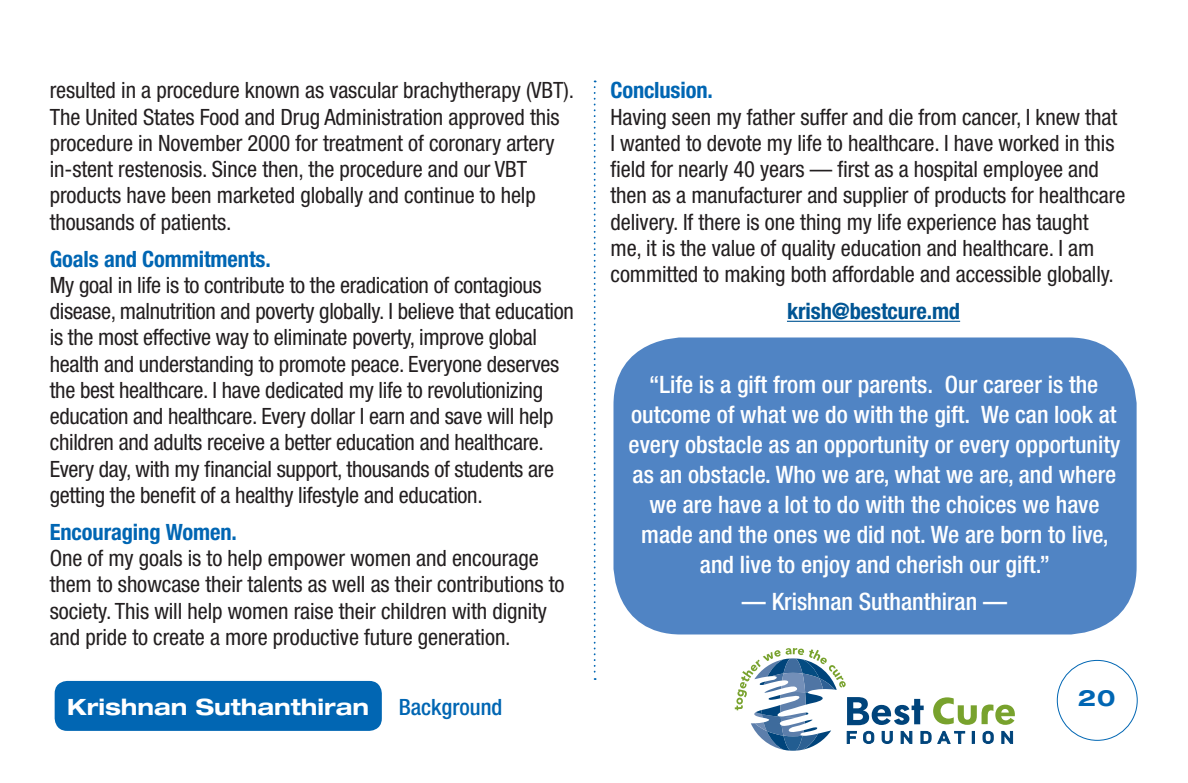
<style>
.page{position:relative;width:1188px;height:783px;background:#fff}
.page>*{position:absolute;margin:0;border:0;box-sizing:border-box;transform-origin:0 0}
.t1{font:500 condensed 24px/30px "Helvetica Neue";color:#fff;text-align:center}
.t2{font:condensed 22.5px/26.2px "Helvetica Neue";letter-spacing:-.005em;color:#231f20}
.t3{font:700 condensed 22.5px "Helvetica Neue";letter-spacing:-.005em;color:#0166b3}
.t4{font:700 expanded 22.5px "Helvetica Neue";color:#fff}
.t5{font:700 condensed 22.5px "Helvetica Neue";letter-spacing:-.005em;color:#005594}
.t6{font:500 condensed 22.5px "Helvetica Neue";color:#0166b3}
.t7{font:700 expanded 22.5px "Helvetica Neue";color:#0166b3}
</style>
<div class="page">
<div style="left:1057px;top:660px;width:80px;height:81px;border:1px solid #0166b3;border-radius:50%"></div>
<div style="left:54px;top:680px;width:329px;height:52px;background:#0166b3;border-radius:14px"></div>
<div style="left:53px;top:679px;width:331px;height:54px;border:2px solid #fff;border-radius:14px"></div>
<svg style="left:594px;top:81px;width:2px;height:599px"></svg>
<hr style="left:787px;top:321px;width:173px;height:1px;background:#005594">
<div style="left:613px;top:338px;width:524px;height:296px;background:#5084c4;border-radius:68px"></div>
<svg style="left:735px;top:648px;width:280px;height:103px"></svg>
<p class="t2" style="left:50px;top:77px;width:526px">resulted in a procedure known as vascular brachytherapy (VBT).<br>The United States Food and Drug Administration approved this procedure in November 2000 for treatment of coronary artery in-stent restenosis. Since then, the procedure and our VBT products have been marketed globally and continue to help thousands of patients.</p>
<p class="t3" style="left:50px;top:245px;width:223px">Goals and Commitments.</p>
<p class="t2" style="left:50px;top:272px;width:526px">My goal in life is to contribute to the eradication of contagious disease, malnutrition and poverty globally. I believe that education is the most effective way to eliminate poverty, improve global health and understanding to promote peace. Everyone deserves the best healthcare. I have dedicated my life to revolutionizing education and healthcare. Every dollar I earn and save will help children and adults receive a better education and healthcare.<br>Every day, with my financial support, thousands of students are getting the benefit of a healthy lifestyle and education.</p>
<p class="t3" style="left:50px;top:518px;width:189px">Encouraging Women.</p>
<p class="t2" style="left:50px;top:545px;width:516px">One of my goals is to help empower women and encourage them to showcase their talents as well as their contributions to society. This will help women raise their children with dignity and pride to create a more productive future generation.</p>
<p class="t4" style="left:67px;top:693px;width:304px">Krishnan Suthanthiran</p>
<p class="t6" style="left:399px;top:693px;width:105px">Background</p>
<p class="t3" style="left:610px;top:77px;width:104px">Conclusion.</p>
<p class="t2" style="left:610px;top:103px;width:516px">Having seen my father suffer and die from cancer, I knew that I wanted to devote my life to healthcare. I have worked in this field for nearly 40 years — first as a hospital employee and then as a manufacturer and supplier of products for healthcare delivery. If there is one thing my life experience has taught me, it is the value of quality education and healthcare. I am committed to making both affordable and accessible globally.</p>
<p class="t5" style="left:787px;top:297px;width:175px">krish@bestcure.md</p>
<p class="t1" style="left:629px;top:369px;width:493px">“Life is a gift from our parents. Our career is the outcome of what we do with the gift. We can look at every obstacle as an opportunity or every opportunity as an obstacle. Who we are, what we are, and where we are have a lot to do with the choices we have made and the ones we did not. We are born to live, and live to enjoy and cherish our gift.”</p>
<p class="t1" style="left:742px;top:586px;width:267px">— Krishnan Suthanthiran —</p>
<p class="t7" style="left:1078px;top:684px;width:39px">20</p>
</div>
